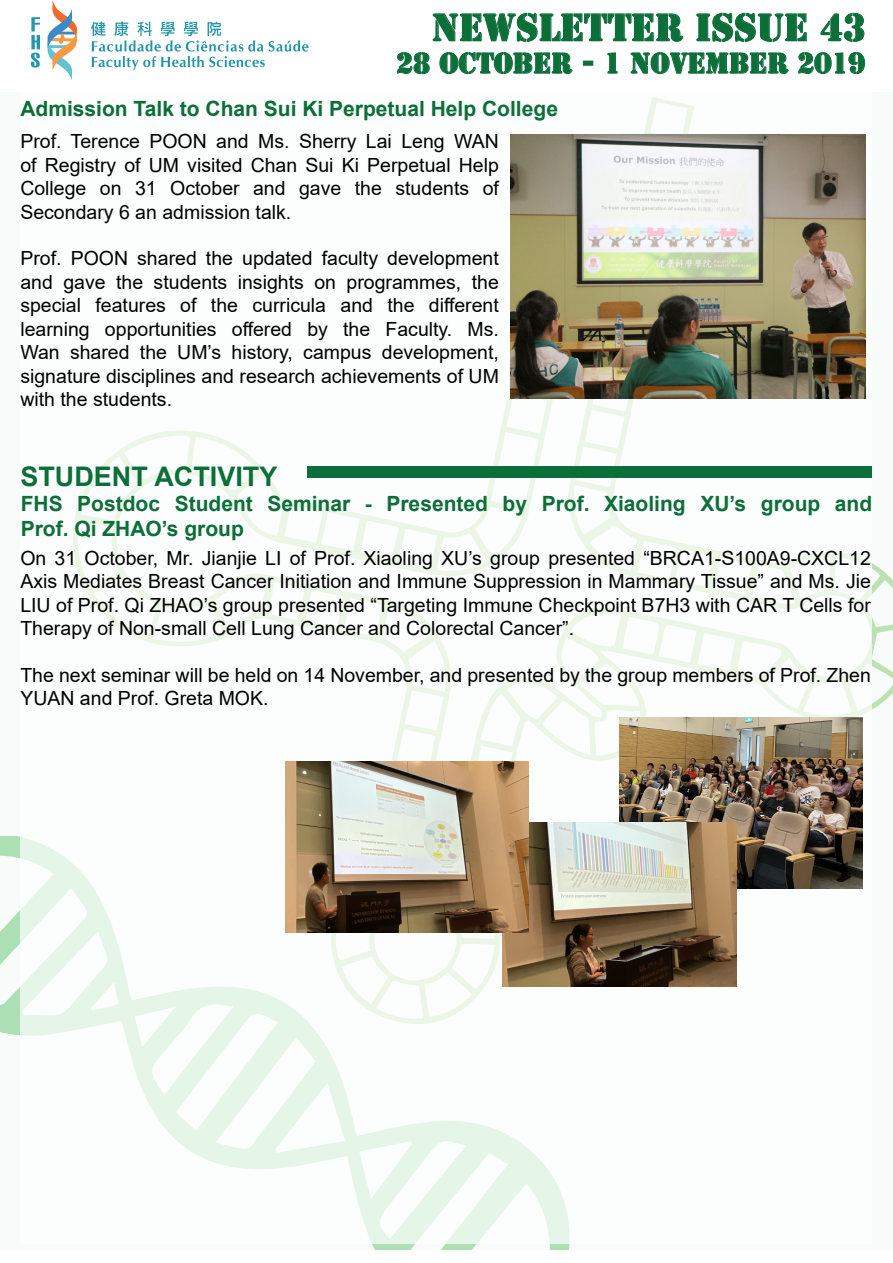
<style>
.page{position:relative;width:893px;height:1263px;background:#fff}
.page>*{position:absolute;margin:0;border:0;box-sizing:border-box;transform-origin:0 0}
.t1{font:36px "Stencil Std";color:#0c6e38}
.t2{font:27px "Stencil Std";color:#0c6e38}
.t3{font:700 27px "Arial";color:#0c6e38}
.t4{font:700 21px/25.2px "Arial";color:#0c6e38}
.t5{font:19.5px/23.4px "Arial";color:#000;text-align:justify}
</style>
<div class="page">
<div style="left:0;top:92px;width:893px;height:1157px;background:#f7fbf9"></div>
<svg style="left:0;top:836px;width:569px;height:413px"></svg>
<svg style="left:47px;top:0;width:30px;height:80px"></svg>
<svg style="left:31px;top:17px;width:9px;height:51px"></svg>
<svg style="left:91px;top:21px;width:217px;height:49px"></svg>
<svg style="left:432px;top:13px;width:252px;height:29px"></svg>
<svg style="left:696px;top:13px;width:111px;height:29px"></svg>
<svg style="left:820px;top:13px;width:45px;height:29px"></svg>
<svg style="left:397px;top:52px;width:33px;height:22px"></svg>
<svg style="left:439px;top:52px;width:134px;height:22px"></svg>
<div style="left:583px;top:61px;width:10px;height:5px;border:1px solid #0c6e38"></div>
<svg style="left:607px;top:52px;width:11px;height:22px"></svg>
<svg style="left:630px;top:52px;width:159px;height:22px"></svg>
<svg style="left:798px;top:52px;width:67px;height:22px"></svg>
<div style="left:20px;top:91px;width:852px;height:1152px;background:#fff"></div>
<div style="left:308px;top:466px;width:564px;height:11px;background:#0c6e38"></div>
<img style="left:619px;top:717px;width:244px;height:171px">
<img style="left:502px;top:822px;width:234px;height:164px">
<img style="left:511px;top:134px;width:354px;height:264px">
<img style="left:285px;top:761px;width:244px;height:171px">
<h1 class="t1" style="left:432px;top:4px;width:435px">NEWSLETTER ISSUE 43</h1>
<h2 class="t2" style="left:396px;top:46px;width:471px">28 OCTOBER - 1 NOVEMBER 2019</h2>
<p class="t4" style="left:20px;top:96px;width:539px">Admission Talk to Chan Sui Ki Perpetual Help College</p>
<p class="t5" style="left:20px;top:130px;width:480px">Prof. Terence POON and Ms. Sherry Lai Leng WAN of Registry of UM visited Chan Sui Ki Perpetual Help College on 31 October and gave the students of Secondary 6 an admission talk.</p>
<p class="t5" style="left:20px;top:247px;width:480px">Prof. POON shared the updated faculty development and gave the students insights on programmes, the special features of the curricula and the different learning opportunities offered by the Faculty. Ms.<br>Wan shared the UM’s history, campus development, signature disciplines and research achievements of UM with the students.</p>
<p class="t3" style="left:20px;top:457px;width:259px">STUDENT ACTIVITY</p>
<p class="t4" style="left:21px;top:491px;width:853px">FHS Postdoc Student Seminar - Presented by Prof. Xiaoling XU’s group and<br>Prof. Qi ZHAO’s group</p>
<p class="t5" style="left:20px;top:546px;width:852px">On 31 October, Mr. Jianjie LI of Prof. Xiaoling XU’s group presented “BRCA1-S100A9-CXCL12<br>Axis Mediates Breast Cancer Initiation and Immune Suppression in Mammary Tissue” and Ms. Jie LIU of Prof. Qi ZHAO’s group presented “Targeting Immune Checkpoint B7H3 with CAR T Cells for Therapy of Non-small Cell Lung Cancer and Colorectal Cancer”.</p>
<p class="t5" style="left:20px;top:663px;width:852px">The next seminar will be held on 14 November, and presented by the group members of Prof. Zhen<br>YUAN and Prof. Greta MOK.</p>
</div>
